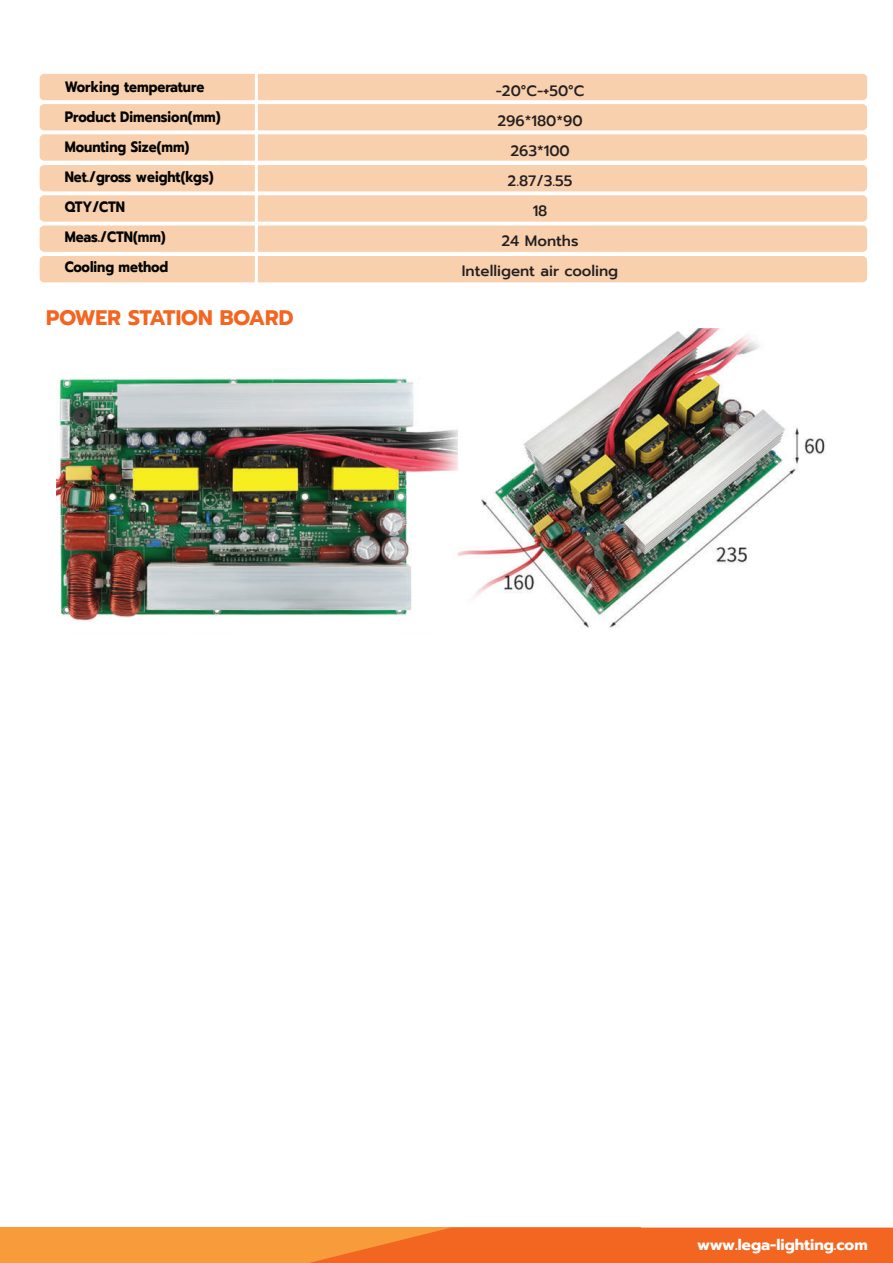
<style>
.page{position:relative;width:893px;height:1263px;background:#fff}
.page>*{position:absolute;margin:0;border:0;box-sizing:border-box;transform-origin:0 0}
.t1{font:700 21px "Prompt";letter-spacing:-.01em;color:#f36621}
.t2{font:700 15.3px "Prompt";color:#fff}
.t3{font:700 15px/30px "Prompt";color:#040503;scale:.88 1}
.t4{font:500 15px/30px "Prompt";color:#231f20;text-align:center}
</style>
<div class="page">
<div style="left:0;top:1227px;width:640px;height:36px;background:#f89b3b"></div>
<svg style="left:310px;top:1227px;width:583px;height:36px;background:#f36d25"></svg>
<div style="left:40px;top:74px;width:827px;height:26px;background:#f8d0ae;border-radius:4px"></div>
<div style="left:40px;top:104px;width:827px;height:26px;background:#f8d0ae;border-radius:4px"></div>
<div style="left:40px;top:134px;width:827px;height:27px;background:#f8d0ae;border-radius:4px"></div>
<div style="left:40px;top:165px;width:827px;height:26px;background:#f8d0ae;border-radius:4px"></div>
<div style="left:40px;top:195px;width:827px;height:27px;background:#f8d0ae;border-radius:4px"></div>
<div style="left:40px;top:225px;width:827px;height:27px;background:#f8d0ae;border-radius:4px"></div>
<div style="left:40px;top:256px;width:827px;height:26px;background:#f8d0ae;border-radius:4px"></div>
<hr style="left:255px;top:72px;width:3px;height:220px;background:#fff">
<img style="left:56px;top:328px;width:770px;height:300px">
<p class="t3" style="left:65px;top:74px;width:179px">Working temperature<br>Product Dimension(mm)<br>Mounting Size(mm)<br>Net./gross weight(kgs)<br>QTY/CTN<br>Meas./CTN(mm)<br>Cooling method</p>
<h1 class="t1" style="left:46px;top:310px;width:249px">POWER STATION BOARD</h1>
<p class="t4" style="left:462px;top:76px;width:158px">-20°C-+50°C<br>296*180*90<br>263*100<br>2.87/3.55<br>18<br>24 Months<br>Intelligent air cooling</p>
<p class="t2" style="left:697px;top:1239px;width:172px">www.lega-lighting.com</p>
</div>
